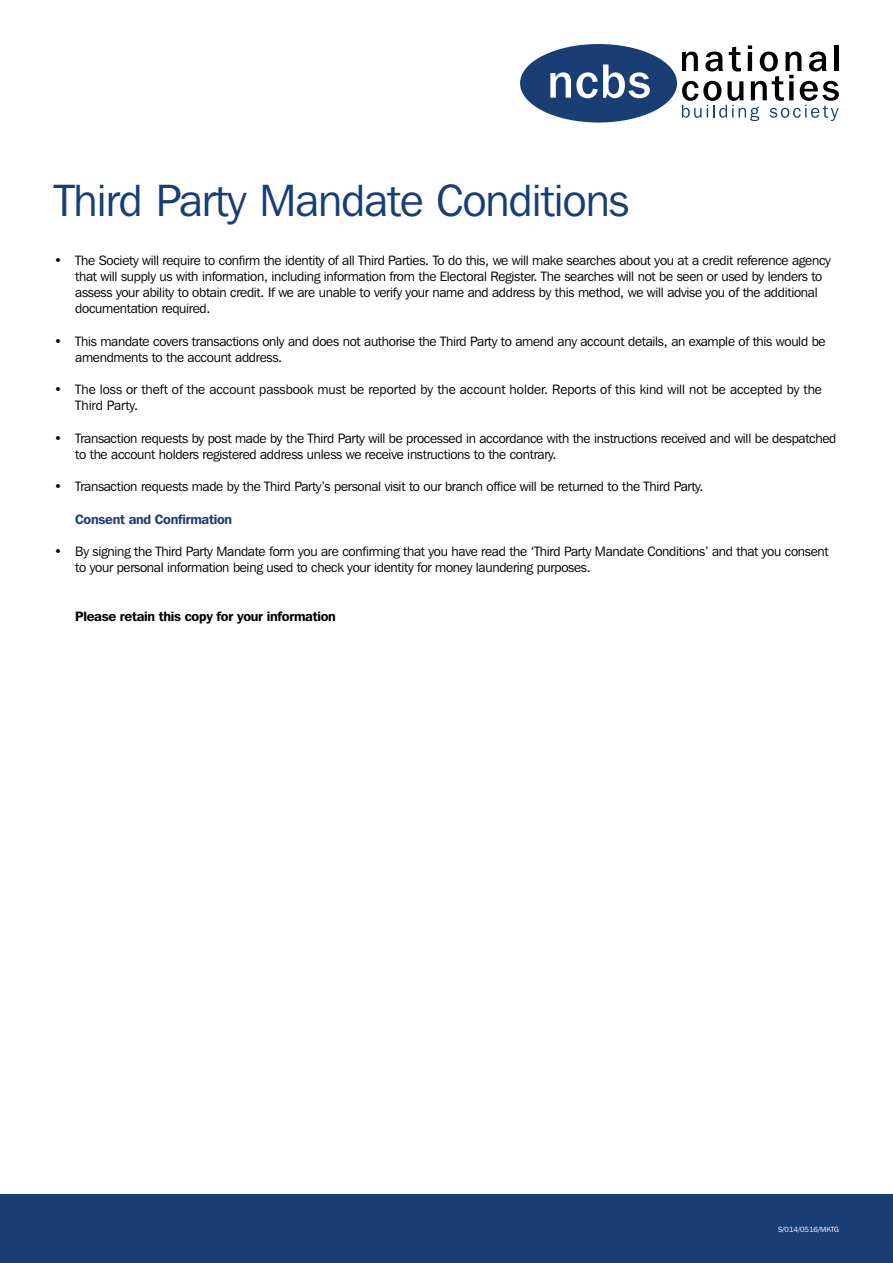
<style>
.page{position:relative;width:893px;height:1263px;background:#fff}
.page>*{position:absolute;margin:0;border:0;box-sizing:border-box;transform-origin:0 0}
.t1{font:45px "Franklin Gothic IT Cby BT";letter-spacing:-.02em;color:#183e75}
.t2{font:13.5px/16.2px "Franklin Gothic IT Cby BT";letter-spacing:-.02em;color:#000}
.t3{font:13.5px/16.2px "Franklin Gothic IT Cby BT";color:#000}
.t4{font:600 13.5px "Franklin Gothic IT Cby BT";letter-spacing:-.02em;color:#000}
.t5{font:600 13.5px "Franklin Gothic IT Cby BT";letter-spacing:-.02em;color:#183e75}
.t6{font:7.5px "Franklin Gothic IT Cby BT";color:#fff}
</style>
<div class="page">
<div style="left:0;top:1195px;width:893px;height:68px;background:#183e75"></div>
<svg style="left:682px;top:45px;width:157px;height:76px"></svg>
<div style="left:520px;top:44px;width:157px;height:79px;background:#183e75;border-radius:50%"></div>
<svg style="left:550px;top:64px;width:100px;height:34px"></svg>
<h1 class="t1" style="left:54px;top:173px;width:577px">Third Party Mandate Conditions</h1>
<p class="t2" style="left:75px;top:252px;width:757px;text-indent:-21px">• The Society will require to confirm the identity of all Third Parties. To do this, we will make searches about you at a credit reference agency that will supply us with information, including information from the Electoral Register. The searches will not be seen or used by lenders to assess your ability to obtain credit. If we are unable to verify your name and address by this method, we will advise you of the additional documentation required.</p>
<p class="t2" style="left:75px;top:333px;width:752px;text-indent:-21px">• This mandate covers transactions only and does not authorise the Third Party to amend any account details, an example of this would be amendments to the account address.</p>
<p class="t3" style="left:75px;top:381px;width:748px;text-indent:-21px">• The loss or theft of the account passbook must be reported by the account holder. Reports of this kind will not be accepted by the<br>Third Party.</p>
<p class="t2" style="left:75px;top:430px;width:763px;text-indent:-21px">• Transaction requests by post made by the Third Party will be processed in accordance with the instructions received and will be despatched to the account holders registered address unless we receive instructions to the contrary.</p>
<p class="t2" style="left:54px;top:478px;width:651px">• Transaction requests made by the Third Party’s personal visit to our branch office will be returned to the Third Party.</p>
<p class="t5" style="left:75px;top:511px;width:158px">Consent and Confirmation</p>
<p class="t2" style="left:75px;top:543px;width:755px;text-indent:-21px">• By signing the Third Party Mandate form you are confirming that you have read the ‘Third Party Mandate Conditions’ and that you consent to your personal information being used to check your identity for money laundering purposes.</p>
<p class="t4" style="left:75px;top:608px;width:262px">Please retain this copy for your information</p>
<p class="t6" style="left:778px;top:1224px;width:62px">S/014/0516/MKTG</p>
</div>
